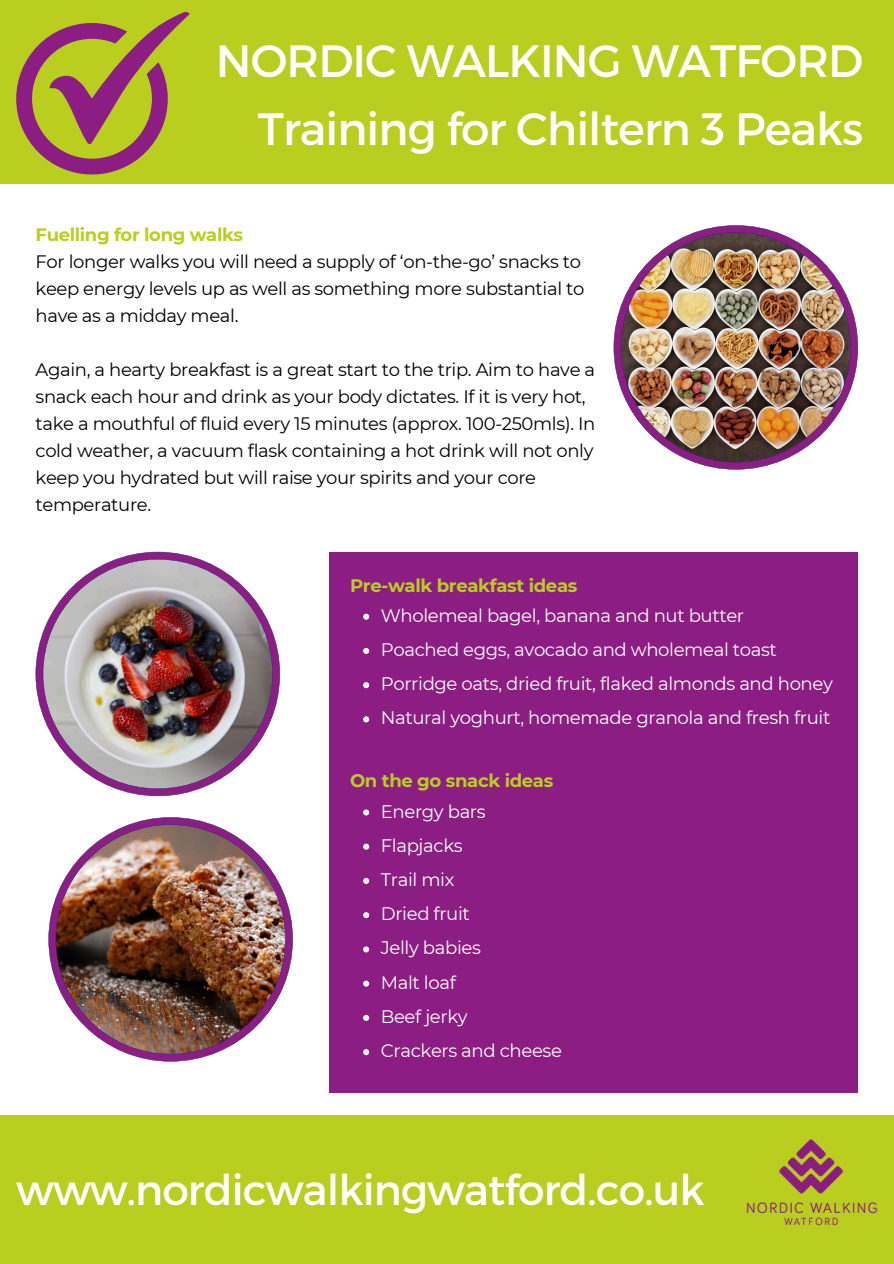
<style>
.page{position:relative;width:894px;height:1264px;background:#fff}
.page>*{position:absolute;margin:0;border:0;box-sizing:border-box;transform-origin:0 0}
.t1{font:45.3px/67.5px "Montserrat";letter-spacing:-.02em;color:#fff;text-align:right}
.t2{font:42.3px "Montserrat";letter-spacing:-.02em;color:#fff}
.t3{font:18.15px "Montserrat";letter-spacing:-.02em;color:#fff}
.t4{font:700 18.15px "Montserrat";letter-spacing:-.02em;color:#b9ce1e}
.t5{font:18px/27px "Montserrat";letter-spacing:-.02em;color:#000001}
.t6{font:700 18px "Montserrat";letter-spacing:-.02em;color:#b9ce1e}
</style>
<div class="page">
<div style="left:0;top:1114px;width:893px;height:149px;background:#b9ce1e"></div>
<div style="left:0;top:0;width:893px;height:184px;background:#b9ce1e"></div>
<img style="left:737px;top:1114px;width:148px;height:112px">
<svg style="left:16px;top:12px;width:173px;height:162px"></svg>
<img style="left:36px;top:552px;width:244px;height:244px">
<div style="left:329px;top:552px;width:528px;height:540px;background:#8c1d82"></div>
<svg style="left:363px;top:613px;width:6px;height:6px"></svg>
<svg style="left:363px;top:648px;width:6px;height:6px"></svg>
<svg style="left:363px;top:682px;width:6px;height:6px"></svg>
<svg style="left:363px;top:716px;width:6px;height:6px"></svg>
<img style="left:613px;top:225px;width:244px;height:244px">
<img style="left:48px;top:817px;width:245px;height:244px">
<svg style="left:363px;top:809px;width:6px;height:6px"></svg>
<svg style="left:363px;top:843px;width:6px;height:6px"></svg>
<svg style="left:363px;top:877px;width:6px;height:7px"></svg>
<svg style="left:363px;top:912px;width:6px;height:6px"></svg>
<svg style="left:363px;top:946px;width:6px;height:6px"></svg>
<svg style="left:363px;top:980px;width:6px;height:6px"></svg>
<svg style="left:363px;top:1014px;width:6px;height:6px"></svg>
<svg style="left:363px;top:1049px;width:6px;height:6px"></svg>
<p class="t1" style="left:216px;top:25px;width:649px">NORDIC WALKING WATFORD<br>Training for Chiltern 3 Peaks</p>
<p class="t6" style="left:36px;top:223px;width:209px">Fuelling for long walks</p>
<p class="t5" style="left:36px;top:247px;width:550px">For longer walks you will need a supply of ‘on-the-go’ snacks to keep energy levels up as well as something more substantial to have as a midday meal.</p>
<p class="t5" style="left:36px;top:355px;width:561px">Again, a hearty breakfast is a great start to the trip. Aim to have a snack each hour and drink as your body dictates. If it is very hot, take a mouthful of fluid every 15 minutes (approx. 100-250mls). In cold weather, a vacuum flask containing a hot drink will not only keep you hydrated but will raise your spirits and your core temperature.</p>
<p class="t4" style="left:350px;top:574px;width:229px">Pre-walk breakfast ideas</p>
<p class="t3" style="left:381px;top:604px;width:365px">Wholemeal bagel, banana and nut butter</p>
<p class="t3" style="left:381px;top:638px;width:397px">Poached eggs, avocado and wholemeal toast</p>
<p class="t3" style="left:381px;top:672px;width:453px">Porridge oats, dried fruit, flaked almonds and honey</p>
<h2 class="t3" style="left:381px;top:707px;width:451px">Natural yoghurt, homemade granola and fresh fruit</h2>
<p class="t4" style="left:350px;top:769px;width:205px">On the go snack ideas</p>
<p class="t3" style="left:381px;top:800px;width:106px">Energy bars</p>
<p class="t3" style="left:381px;top:834px;width:83px">Flapjacks</p>
<p class="t3" style="left:381px;top:868px;width:75px">Trail mix</p>
<p class="t3" style="left:381px;top:902px;width:91px">Dried fruit</p>
<p class="t3" style="left:381px;top:936px;width:102px">Jelly babies</p>
<p class="t3" style="left:381px;top:971px;width:76px">Malt loaf</p>
<p class="t3" style="left:381px;top:1005px;width:88px">Beef jerky</p>
<p class="t3" style="left:381px;top:1039px;width:183px">Crackers and cheese</p>
<p class="t2" style="left:16px;top:1162px;width:690px">www.nordicwalkingwatford.co.uk</p>
</div>
